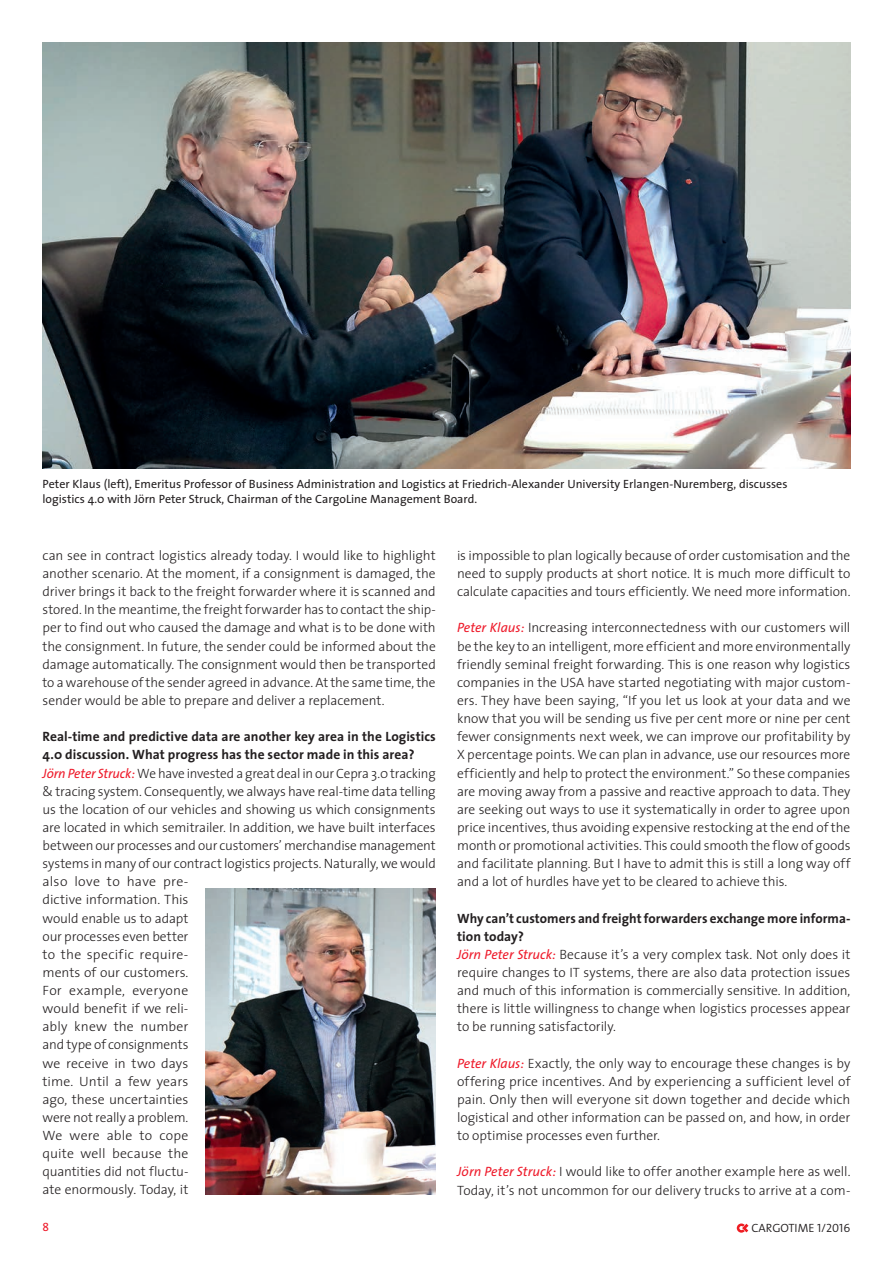
<style>
.page{position:relative;width:893px;height:1263px;background:#fff}
.page>*{position:absolute;margin:0;border:0;box-sizing:border-box;transform-origin:0 0}
.t1{font:300 13.5px/18.1px "The Sans";letter-spacing:-.005em;color:#231f20;text-align:justify}
.t2{font:12px/15px "The Sans";color:#231f20}
.t3{font:12px "The Sans Semi Light Caps";color:#231f20}
.t4{font:12px "The Sans Caps";color:#ee1b2b}
.s1{font-weight:700}
.s2{font-weight:400;font-style:italic;color:#ee1b2b}
</style>
<div class="page">
<svg style="left:737px;top:1223px;width:11px;height:10px"></svg>
<img style="left:206px;top:889px;width:230px;height:306px">
<img style="left:43px;top:43px;width:807px;height:425px">
<p class="t2" style="left:43px;top:476px;width:746px">Peter Klaus (left), Emeritus Professor of Business Administration and Logistics at Friedrich-Alexander University Erlangen-Nuremberg, discusses logistics 4.0 with Jörn Peter Struck, Chairman of the CargoLine Management Board.</p>
<p class="t1" style="left:43px;top:546px;width:395px">can see in contract logistics already today. I would like to highlight another scenario. At the moment, if a consignment is damaged, the driver brings it back to the freight forwarder where it is scanned and stored. In the meantime, the freight forwarder has to contact the ship&shy;per to find out who caused the damage and what is to be done with the consignment. In future, the sender could be informed about the damage automatically. The consignment would then be transported to a warehouse of the sender agreed in advance. At the same time, the sender would be able to prepare and deliver a replacement.</p>
<p class="t1" style="left:43px;top:727px;width:395px;text-align:left"><span class="s1">Real-time and predictive data are another key area in the Logistics 4.0 discussion. What progress has the sector made in this area?<br></span><span class="s2">Jörn Peter Struck:</span> We have invested a great deal in our Cepra 3.0 tracking &amp; tracing system. Consequently, we always have real-time data telling us the location of our vehicles and showing us which consignments are located in which semitrailer. In addition, we have built interfaces between our processes and our customers’ merchandise management systems in many of our contract logistics projects. Naturally, we would also love to have pre-<br>dictive information. This<br>would enable us to adapt<br>our processes even better<br>to the specific require-<br>ments of our customers.<br>For example, everyone<br>would benefit if we reli-<br>ably knew the number<br>and type of consignments<br>we receive in two days<br>time. Until a few years<br>ago, these uncertainties<br>were not really a problem.<br>We were able to cope<br>quite well because the<br>quantities did not fluctu-<br>ate enormously. Today, it</p>
<p class="t1" style="left:457px;top:546px;width:395px">is impossible to plan logically because of order customisation and the need to supply products at short notice. It is much more difficult to calculate capacities and tours efficiently. We need more information.</p>
<p class="t1" style="left:457px;top:618px;width:395px"><span class="s2">Peter Klaus:</span> Increasing interconnectedness with our customers will be the key to an intelligent, more efficient and more environmentally friendly seminal freight forwarding. This is one reason why logistics companies in the USA have started negotiating with major custom&shy;ers. They have been saying, “If you let us look at your data and we know that you will be sending us five per cent more or nine per cent fewer consignments next week, we can improve our profitability by X percentage points. We can plan in advance, use our resources more efficiently and help to protect the environment.” So these companies are moving away from a passive and reactive approach to data. They are seeking out ways to use it systematically in order to agree upon price incentives, thus avoiding expensive restocking at the end of the month or promotional activities. This could smooth the flow of goods and facilitate planning. But I have to admit this is still a long way off and a lot of hurdles have yet to be cleared to achieve this.</p>
<p class="t1" style="left:457px;top:908px;width:395px;text-align:left"><span class="s1">Why can’t customers and freight forwarders exchange more informa&shy;tion today?<br></span><span class="s2">Jörn Peter Struck:</span> Because it’s a very complex task. Not only does it require changes to IT systems, there are also data protection issues and much of this information is commercially sensitive. In addition, there is little willingness to change when logistics processes appear to be running satisfactorily.</p>
<p class="t1" style="left:457px;top:1053px;width:395px"><span class="s2">Peter Klaus:</span> Exactly, the only way to encourage these changes is by offering price incentives. And by experiencing a sufficient level of pain. Only then will everyone sit down together and decide which logistical and other information can be passed on, and how, in order to optimise processes even further.</p>
<p class="t1" style="left:457px;top:1162px;width:395px"><span class="s2">Jörn Peter Struck:</span> I would like to offer another example here as well.<br>Today, it’s not uncommon for our delivery trucks to arrive at a com-</p>
<p class="t4" style="left:43px;top:1217px;width:8px">8</p>
<p class="t3" style="left:752px;top:1218px;width:100px">CARGOTIME 1/2016</p>
</div>
